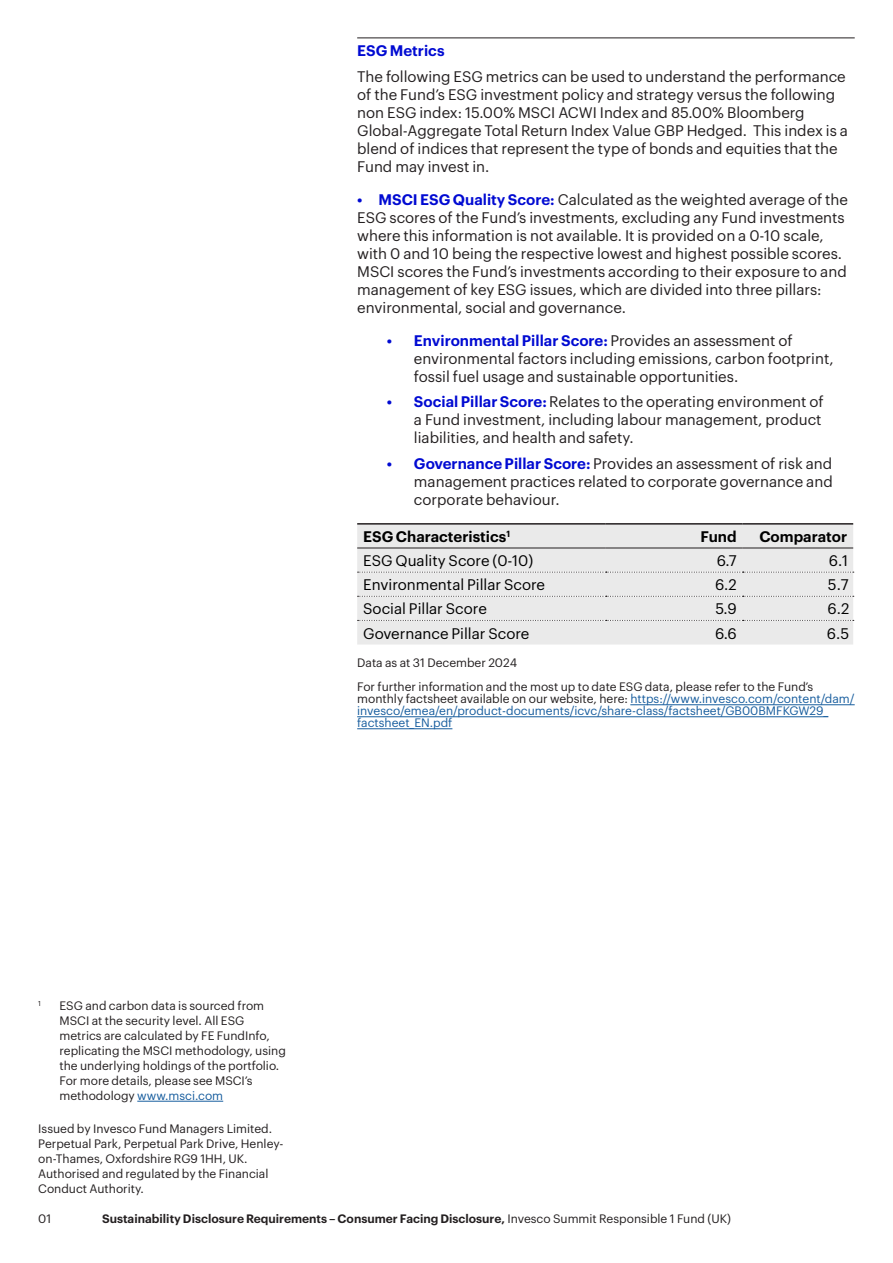
<style>
.page{position:relative;width:893px;height:1263px;background:#fff}
.page>*{position:absolute;margin:0;border:0;box-sizing:border-box;transform-origin:0 0}
.t1{font:15px/18px "Graphik";color:#231f20}
.GlossaryBlueHeading{font:15px "Graphik";color:#000}
.GlossaryBlueHeading-2{font:600 15px "Graphik";color:#000}
.t2{font:600 15px "Graphik";color:#000ad2}
.t3{font:12px/15px "Graphik";color:#231f20}
.t4{font:12px/12px "Graphik";color:#175d9e}
.t5{font:600 12px "Graphik";color:#231f20}
.t6{font:7.05px "Graphik";color:#231f20}
.s1{font-weight:600;color:#000ad2}
.s2{color:#231f20}
.s3{color:#175d9e}
.s4{font-weight:400}
</style>
<div class="page">
<hr style="left:357px;top:38px;width:498px;height:1px;background:#231f20">
<hr style="left:137px;top:1101px;width:86px;height:1px;background:#175d9e">
<div style="left:357px;top:525px;width:496px;height:119px;background:#eaeaea"></div>
<hr style="left:357px;top:523px;width:249px;height:2px;background:#231f20">
<hr style="left:606px;top:523px;width:137px;height:2px;background:#231f20">
<hr style="left:743px;top:523px;width:110px;height:2px;background:#231f20">
<hr style="left:357px;top:548px;width:249px;height:1px;background:#231f20">
<hr style="left:606px;top:548px;width:137px;height:1px;background:#231f20">
<hr style="left:743px;top:548px;width:110px;height:1px;background:#231f20">
<svg style="left:358px;top:572px;width:496px;height:1px"></svg>
<svg style="left:358px;top:596px;width:496px;height:1px"></svg>
<svg style="left:358px;top:620px;width:496px;height:1px"></svg>
<hr style="left:630px;top:704px;width:225px;height:1px;background:#175d9e">
<hr style="left:357px;top:716px;width:471px;height:1px;background:#175d9e">
<hr style="left:357px;top:728px;width:95px;height:1px;background:#175d9e">
<p class="t2" style="left:357px;top:39px;width:89px">ESG Metrics</p>
<p class="t1" style="left:357px;top:66px;width:492px">The following ESG metrics can be used to understand the performance of the Fund’s ESG investment policy and strategy versus the following non ESG index: 15.00% MSCI ACWI Index and 85.00% Bloomberg Global-Aggregate Total Return Index Value GBP Hedged. This index is a blend of indices that represent the type of bonds and equities that the Fund may invest in.</p>
<p class="t1" style="left:357px;top:189px;width:492px"><span class="s1">• MSCI ESG Quality Score:</span> Calculated as the weighted average of the ESG scores of the Fund’s investments, excluding any Fund investments where this information is not available. It is provided on a 0-10 scale, with 0 and 10 being the respective lowest and highest possible scores.<br>MSCI scores the Fund’s investments according to their exposure to and management of key ESG issues, which are divided into three pillars: environmental, social and governance.</p>
<p class="t1" style="left:414px;top:330px;width:421px;text-indent:-27px"><span class="s1">• Environmental Pillar Score:</span> Provides an assessment of environmental factors including emissions, carbon footprint, fossil fuel usage and sustainable opportunities.</p>
<p class="t1" style="left:414px;top:392px;width:411px;text-indent:-27px"><span class="s1">• Social Pillar Score:</span> Relates to the operating environment of a Fund investment, including labour management, product liabilities, and health and safety.</p>
<p class="t1" style="left:414px;top:453px;width:420px;text-align:justify;text-indent:-27px"><span class="s1">• Governance Pillar Score:</span> Provides an assessment of risk and management practices related to corporate governance and corporate behaviour.</p>
<p class="GlossaryBlueHeading-2" style="left:363px;top:525px;width:148px">ESG Characteristics<sup>1</sup></p>
<p class="GlossaryBlueHeading-2" style="left:700px;top:525px;width:38px">Fund</p>
<p class="GlossaryBlueHeading-2" style="left:759px;top:525px;width:89px">Comparator</p>
<p class="GlossaryBlueHeading" style="left:363px;top:549px;width:172px">ESG Quality Score (0-10)</p>
<p class="GlossaryBlueHeading" style="left:717px;top:549px;width:21px">6.7</p>
<p class="GlossaryBlueHeading" style="left:829px;top:549px;width:21px">6.1</p>
<p class="GlossaryBlueHeading" style="left:363px;top:573px;width:183px">Environmental Pillar Score</p>
<p class="GlossaryBlueHeading" style="left:715px;top:573px;width:23px">6.2</p>
<p class="GlossaryBlueHeading" style="left:828px;top:573px;width:22px">5.7</p>
<p class="GlossaryBlueHeading" style="left:363px;top:598px;width:125px">Social Pillar Score</p>
<p class="GlossaryBlueHeading" style="left:715px;top:598px;width:23px">5.9</p>
<p class="GlossaryBlueHeading" style="left:827px;top:598px;width:23px">6.2</p>
<p class="GlossaryBlueHeading" style="left:363px;top:622px;width:168px">Governance Pillar Score</p>
<p class="GlossaryBlueHeading" style="left:715px;top:622px;width:23px">6.6</p>
<p class="GlossaryBlueHeading" style="left:827px;top:622px;width:24px">6.5</p>
<p class="t3" style="left:357px;top:649px;width:458px;line-height:24px">Data as at 31 December 2024<br>For further information and the most up to date ESG data, please refer to the Fund’s</p>
<p class="t4" style="left:357px;top:691px;width:499px"><span class="s2">monthly factsheet available on our website, here:</span> https://www.invesco.com/content/dam/ invesco/emea/en/product-documents/icvc/share-class/factsheet/GB00BMFKGW29_ factsheet_EN.pdf</p>
<p class="t6" style="left:38px;top:998px;width:4px">1</p>
<p class="t3" style="left:60px;top:997px;width:228px">ESG and carbon data is sourced from MSCI at the security level. All ESG metrics are calculated by FE FundInfo, replicating the MSCI methodology, using the underlying holdings of the portfolio.<br>For more details, please see MSCI’s methodology <span class="s3">www.msci.com</span></p>
<p class="t3" style="left:38px;top:1120px;width:247px">Issued by Invesco Fund Managers Limited.<br>Perpetual Park, Perpetual Park Drive, Henley&shy;on-Thames, Oxfordshire RG9 1HH, UK.<br>Authorised and regulated by the Financial Conduct Authority.</p>
<p class="t3" style="left:38px;top:1210px;width:14px">01</p>
<p class="t5" style="left:102px;top:1210px;width:630px">Sustainability Disclosure Requirements – Consumer Facing Disclosure, <span class="s4">Invesco Summit Responsible 1 Fund (UK)</span></p>
</div>
